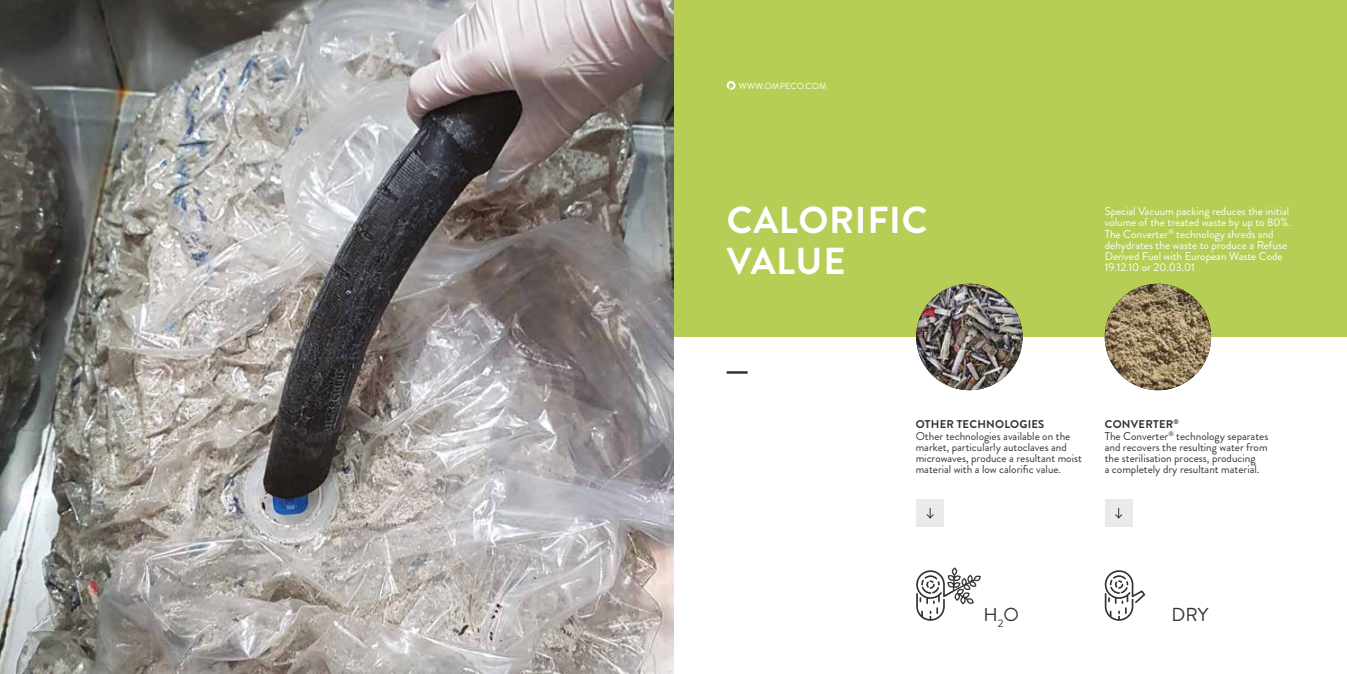
<style>
.page{position:relative;width:1347px;height:674px;background:#fff}
.page>*{position:absolute;margin:0;border:0;box-sizing:border-box;transform-origin:0 0}
.t1{font:700 37.5px/40px "Brandon Grotesque";letter-spacing:.02em;color:#fff}
.t2{font:18.75px "Brandon Grotesque";color:#333332}
.t3{font:11.25px/11.2px "Brandon Grotesque";color:#333332}
.t4{font:11.25px/11.2px "Brandon Grotesque";color:#fff}
.t5{font:700 11.25px "Brandon Grotesque";letter-spacing:.02em;color:#333332}
.t6{font:8.75px "Brandon Grotesque";letter-spacing:.02em;color:#fff}
.s1{font-weight:700}
</style>
<div class="page">
<div style="left:673px;top:0;width:673px;height:337px;background:#b6ce55"></div>
<hr style="left:726px;top:371px;width:21px;height:2px;background:#333332">
<svg style="left:726px;top:81px;width:9px;height:9px"></svg>
<svg style="left:916px;top:567px;width:65px;height:53px"></svg>
<svg style="left:1104px;top:570px;width:41px;height:50px"></svg>
<img style="left:916px;top:283px;width:106px;height:107px;border-radius:53px">
<img style="left:1104px;top:283px;width:107px;height:107px;border-radius:53px">
<div style="left:1104px;top:499px;width:28px;height:27px;background:#eaeaea"></div>
<svg style="left:1115px;top:507px;width:7px;height:11px"></svg>
<div style="left:916px;top:499px;width:28px;height:27px;background:#eaeaea"></div>
<svg style="left:926px;top:507px;width:7px;height:11px"></svg>
<img style="left:0;top:0;width:673px;height:673px">
<p class="t6" style="left:739px;top:79px;width:89px">WWW.OMPECO.COM</p>
<h1 class="t1" style="left:727px;top:201px;width:202px">CALORIFIC<br>VALUE</h1>
<p class="t4" style="left:1104px;top:205px;width:188px">Special Vacuum packing reduces the initial volume of the treated waste by up to 80%.<br>The Converter<sup>®</sup> technology shreds and dehydrates the waste to produce a Refuse Derived Fuel with European Waste Code 19.12.10 or 20.03.01</p>
<p class="t5" style="left:915px;top:416px;width:130px">OTHER TECHNOLOGIES</p>
<p class="t3" style="left:915px;top:430px;width:168px">Other technologies available on the market, particularly autoclaves and microwaves, produce a resultant moist material with a low calorific value.</p>
<p class="t3" style="left:1104px;top:418px;width:165px"><span class="s1">CONVERTER</span><sup>®<br></sup>The Converter<sup>®</sup> technology separates and recovers the resulting water from the sterilisation process, producing<br>a completely dry resultant material.</p>
<h2 class="t2" style="left:983px;top:601px;width:37px">H<sub>2</sub>O</h2>
<h2 class="t2" style="left:1171px;top:601px;width:38px">DRY</h2>
</div>
